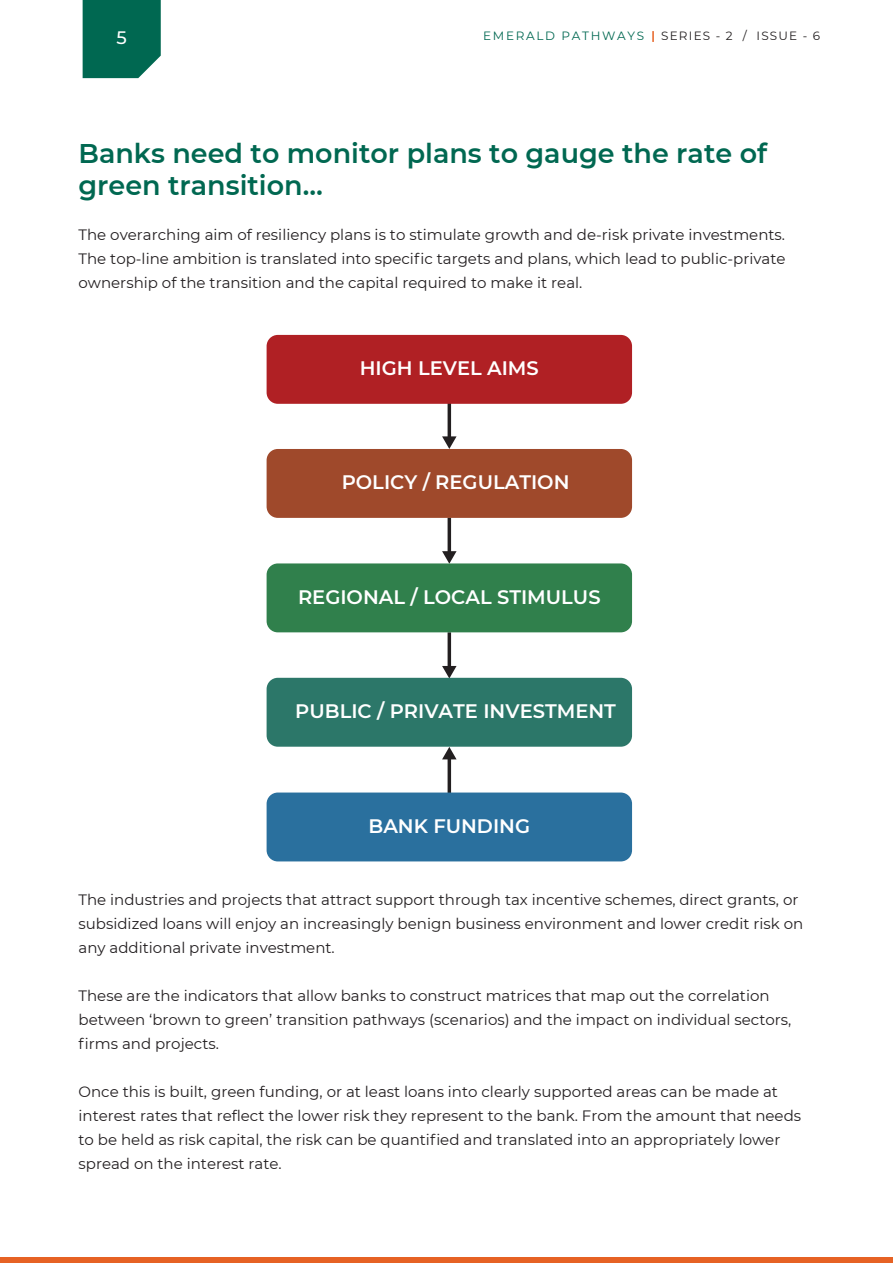
<style>
.page{position:relative;width:893px;height:1263px;background:#fff}
.page>*{position:absolute;margin:0;border:0;box-sizing:border-box;transform-origin:0 0}
.t1{font:600 27px/32.4px "Montserrat";color:#006851}
.t2{font:600 19.5px "Montserrat";color:#fff}
.t3{font:500 18px "Montserrat";color:#fff}
.t4{font:15px/24px "Montserrat";color:#221e20}
.t5{font:12px "Montserrat";letter-spacing:.1em;color:#231f20}
.t6{font:12px "Montserrat";letter-spacing:.14em;color:#006851}
</style>
<div class="page">
<div style="left:83px;top:0;width:78px;height:78px;background:#006851"></div>
<div style="left:0;top:1258px;width:893px;height:5px;background:#e66224"></div>
<svg style="left:652px;top:31px;width:2px;height:11px"></svg>
<svg style="left:442px;top:518px;width:15px;height:45px"></svg>
<svg style="left:442px;top:632px;width:15px;height:46px"></svg>
<svg style="left:442px;top:747px;width:15px;height:45px"></svg>
<svg style="left:267px;top:335px;width:365px;height:114px"></svg>
<div style="left:267px;top:449px;width:365px;height:69px;background:#9f492b;border-radius:11px"></div>
<div style="left:267px;top:563px;width:365px;height:69px;background:#30804c;border-radius:11px"></div>
<div style="left:267px;top:678px;width:365px;height:69px;background:#2c7769;border-radius:11px"></div>
<div style="left:267px;top:792px;width:365px;height:69px;background:#2a709e;border-radius:11px"></div>
<p class="t3" style="left:117px;top:25px;width:12px">5</p>
<p class="t6" style="left:483px;top:28px;width:162px">EMERALD PATHWAYS</p>
<p class="t5" style="left:661px;top:28px;width:161px">SERIES - 2 / ISSUE - 6</p>
<h1 class="t1" style="left:79px;top:136px;width:690px">Banks need to monitor plans to gauge the rate of green transition…</h1>
<p class="t4" style="left:79px;top:222px;width:709px;text-align:justify">The overarching aim of resiliency plans is to stimulate growth and de-risk private investments.<br>The top-line ambition is translated into specific targets and plans, which lead to public-private ownership of the transition and the capital required to make it real.</p>
<h2 class="t2" style="left:360px;top:354px;width:181px">HIGH LEVEL AIMS</h2>
<h2 class="t2" style="left:342px;top:468px;width:229px">POLICY / REGULATION</h2>
<h2 class="t2" style="left:298px;top:583px;width:304px">REGIONAL / LOCAL STIMULUS</h2>
<h2 class="t2" style="left:295px;top:697px;width:322px">PUBLIC / PRIVATE INVESTMENT</h2>
<h2 class="t2" style="left:368px;top:812px;width:163px">BANK FUNDING</h2>
<p class="t4" style="left:79px;top:887px;width:726px">The industries and projects that attract support through tax incentive schemes, direct grants, or subsidized loans will enjoy an increasingly benign business environment and lower credit risk on any additional private investment.</p>
<p class="t4" style="left:79px;top:983px;width:714px">These are the indicators that allow banks to construct matrices that map out the correlation between ‘brown to green’ transition pathways (scenarios) and the impact on individual sectors, firms and projects.</p>
<p class="t4" style="left:79px;top:1079px;width:724px">Once this is built, green funding, or at least loans into clearly supported areas can be made at interest rates that reflect the lower risk they represent to the bank. From the amount that needs to be held as risk capital, the risk can be quantified and translated into an appropriately lower spread on the interest rate.</p>
</div>
